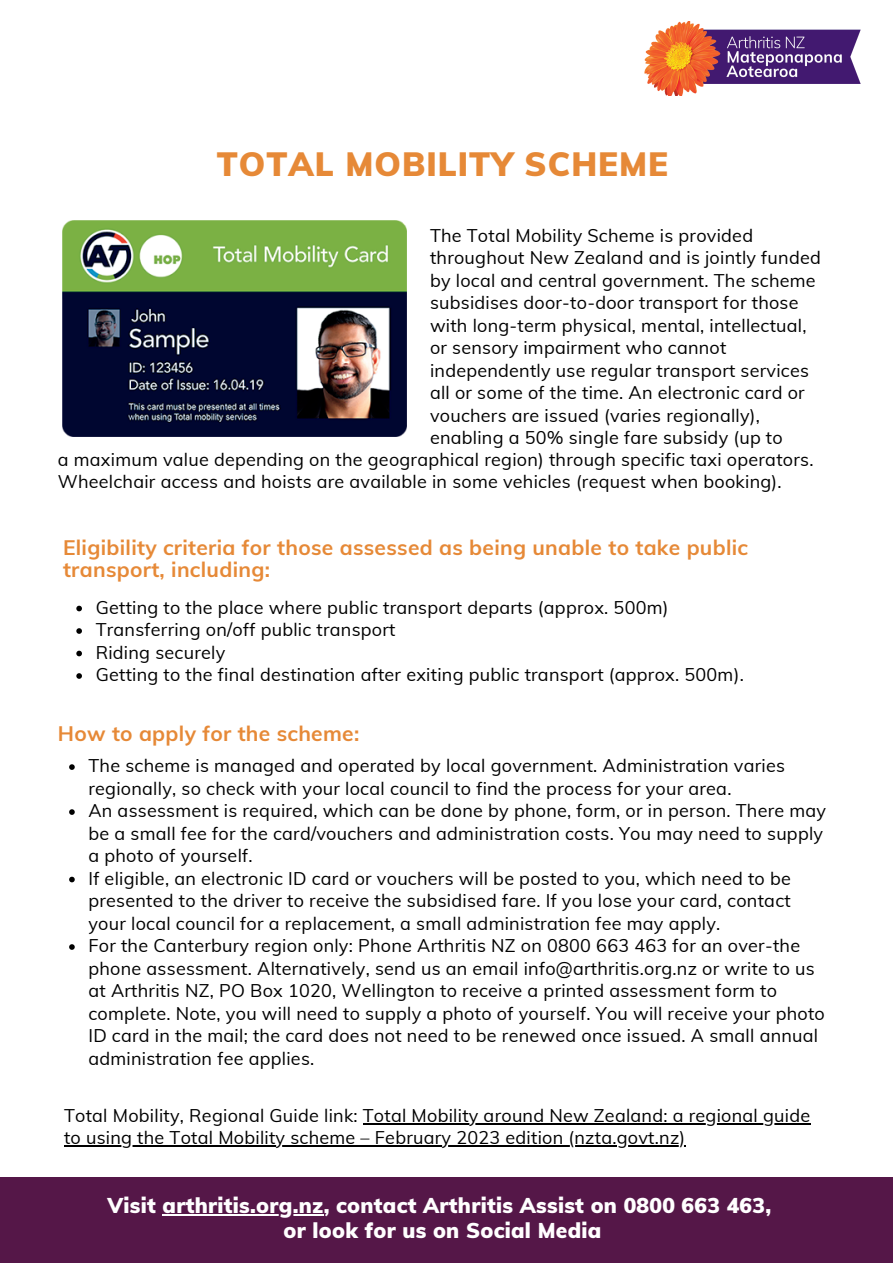
<style>
.page{position:relative;width:893px;height:1264px;background:#fff}
.page>*{position:absolute;margin:0;border:0;box-sizing:border-box;transform-origin:0 0}
.t1{font:900 33px "Muli";letter-spacing:.03em;color:#e68937}
.t2{font:700 21px/22.5px "Muli";letter-spacing:.015em;color:#e68937}
.t3{font:900 21px/24.8px "Muli";letter-spacing:.015em;color:#fff;text-align:center}
.t4{font:18px/22.5px "Muli";letter-spacing:.015em;color:#000}
</style>
<div class="page">
<img style="left:644px;top:21px;width:217px;height:75px">
<div style="left:0;top:1177px;width:892px;height:85px;background:#551748"></div>
<img style="left:63px;top:221px;width:344px;height:216px">
<svg style="left:76px;top:605px;width:6px;height:6px"></svg>
<svg style="left:76px;top:628px;width:6px;height:6px"></svg>
<svg style="left:76px;top:650px;width:6px;height:6px"></svg>
<svg style="left:76px;top:673px;width:6px;height:5px"></svg>
<hr style="left:163px;top:1214px;width:160px;height:1px;background:#fff">
<svg style="left:69px;top:764px;width:6px;height:6px"></svg>
<svg style="left:69px;top:809px;width:6px;height:5px"></svg>
<svg style="left:69px;top:876px;width:6px;height:6px"></svg>
<svg style="left:69px;top:944px;width:6px;height:5px"></svg>
<hr style="left:363px;top:1122px;width:447px;height:2px;background:#000">
<hr style="left:64px;top:1145px;width:621px;height:1px;background:#000">
<h1 class="t1" style="left:217px;top:142px;width:453px">TOTAL MOBILITY SCHEME</h1>
<p class="t4" style="left:430px;top:223px;width:392px">The Total Mobility Scheme is provided throughout New Zealand and is jointly funded by local and central government. The scheme subsidises door-to-door transport for those with long-term physical, mental, intellectual, or sensory impairment who cannot independently use regular transport services all or some of the time. An electronic card or vouchers are issued (varies regionally), enabling a 50% single fare subsidy (up to</p>
<p class="t4" style="left:58px;top:448px;width:757px">a maximum value depending on the geographical region) through specific taxi operators.<br>Wheelchair access and hoists are available in some vehicles (request when booking).</p>
<p class="t2" style="left:63px;top:535px;width:686px">Eligibility criteria for those assessed as being unable to take public transport, including:</p>
<p class="t4" style="left:96px;top:595px;width:649px">Getting to the place where public transport departs (approx. 500m)<br>Transferring on/off public transport<br>Riding securely<br>Getting to the final destination after exiting public transport (approx. 500m).</p>
<p class="t2" style="left:58px;top:722px;width:303px">How to apply for the scheme:</p>
<p class="t4" style="left:88px;top:754px;width:739px">The scheme is managed and operated by local government. Administration varies regionally, so check with your local council to find the process for your area.<br>An assessment is required, which can be done by phone, form, or in person. There may be a small fee for the card/vouchers and administration costs. You may need to supply a photo of yourself.<br>If eligible, an electronic ID card or vouchers will be posted to you, which need to be presented to the driver to receive the subsidised fare. If you lose your card, contact your local council for a replacement, a small administration fee may apply.<br>For the Canterbury region only: Phone Arthritis NZ on 0800 663 463 for an over-the phone assessment. Alternatively, send us an email info@arthritis.org.nz or write to us at Arthritis NZ, PO Box 1020, Wellington to receive a printed assessment form to complete. Note, you will need to supply a photo of yourself. You will receive your photo ID card in the mail; the card does not need to be renewed once issued. A small annual administration fee applies.</p>
<p class="t4" style="left:64px;top:1103px;width:747px">Total Mobility, Regional Guide link: Total Mobility around New Zealand: a regional guide to using the Total Mobility scheme – February 2023 edition (nzta.govt.nz)</p>
<p class="t3" style="left:107px;top:1192px;width:665px">Visit arthritis.org.nz, contact Arthritis Assist on 0800 663 463, or look for us on Social Media</p>
</div>
